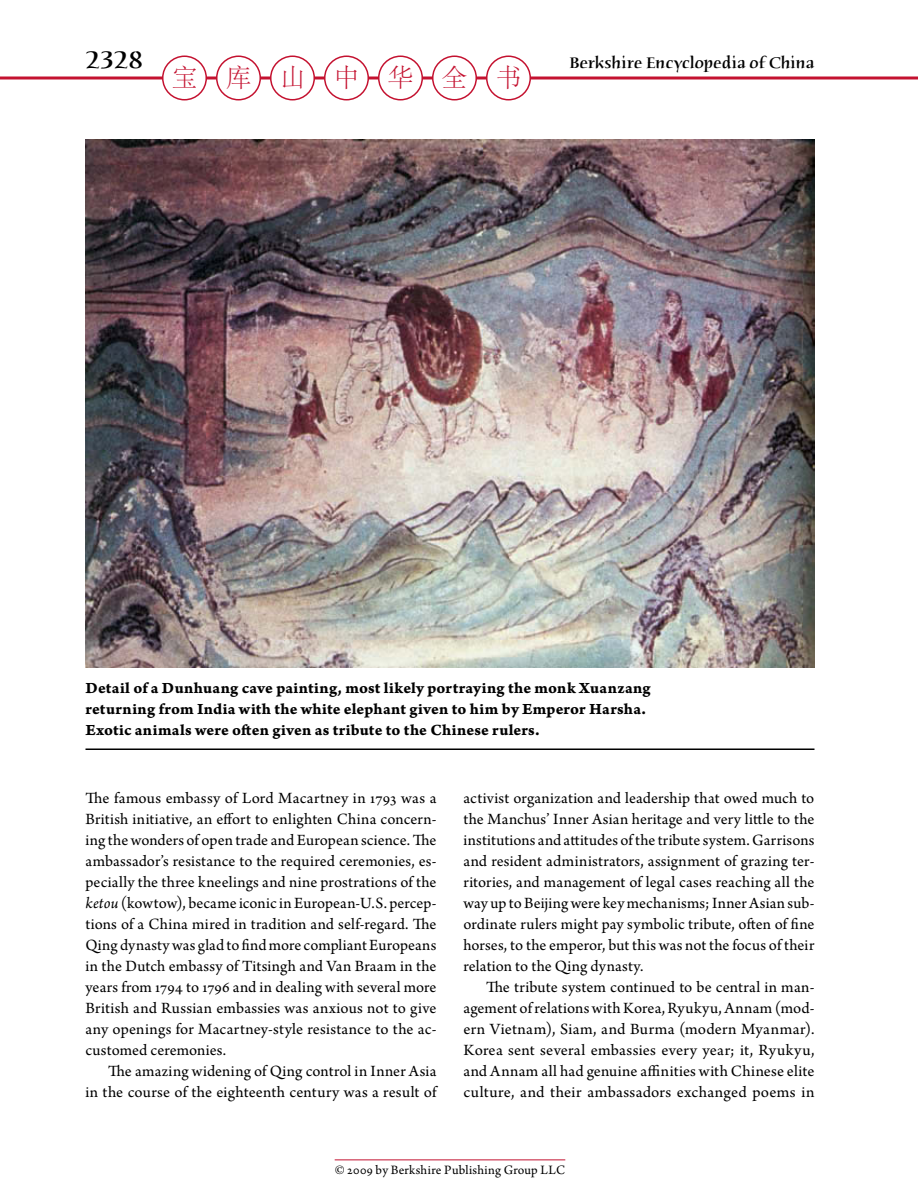
<style>
.page{position:relative;width:918px;height:1188px;background:#fff}
.page>*{position:absolute;margin:0;border:0;box-sizing:border-box;transform-origin:0 0}
.t1{font:300 25.5px "Adobe Song Std";letter-spacing:1.12em;color:#c41230}
.t2{font:500 25.5px "Humana Serif ITC Std";color:#000}
.Text{font:16.5px/21px "Arno Pro";letter-spacing:.015em;color:#000;text-align:justify}
.TextFirst{font:16.5px/21px "Arno Pro";letter-spacing:.01em;color:#000}
.t3{font:16.5px/21px "Arno Pro Bold Caption";letter-spacing:.015em;color:#000}
.t4{font:500 16.5px "Humana Serif ITC Std";letter-spacing:.005em;color:#000}
.t5{font:13.5px "Arno Pro";letter-spacing:.02em;color:#000}
.s1{font-style:italic}
</style>
<div class="page">
<svg style="left:0;top:76px;width:918px;height:4px;background:#d24d63"></svg>
<hr style="left:335px;top:1160px;width:230px;height:1px;background:#c41230">
<div style="left:163px;top:56px;width:43px;height:44px;background:#fff;border-radius:50%"></div>
<div style="left:162px;top:56px;width:45px;height:44px;border:2px solid #c41230;border-radius:50%"></div>
<div style="left:217px;top:56px;width:43px;height:44px;background:#fff;border-radius:50%"></div>
<div style="left:216px;top:56px;width:45px;height:44px;border:2px solid #c41230;border-radius:50%"></div>
<div style="left:271px;top:56px;width:43px;height:44px;background:#fff;border-radius:50%"></div>
<div style="left:270px;top:56px;width:45px;height:44px;border:2px solid #c41230;border-radius:50%"></div>
<div style="left:325px;top:56px;width:43px;height:44px;background:#fff;border-radius:50%"></div>
<div style="left:324px;top:56px;width:45px;height:44px;border:2px solid #c41230;border-radius:50%"></div>
<div style="left:379px;top:56px;width:43px;height:44px;background:#fff;border-radius:50%"></div>
<div style="left:378px;top:56px;width:45px;height:44px;border:2px solid #c41230;border-radius:50%"></div>
<div style="left:433px;top:56px;width:43px;height:44px;background:#fff;border-radius:50%"></div>
<div style="left:432px;top:56px;width:45px;height:44px;border:2px solid #c41230;border-radius:50%"></div>
<div style="left:487px;top:56px;width:43px;height:44px;background:#fff;border-radius:50%"></div>
<div style="left:486px;top:56px;width:45px;height:44px;border:2px solid #c41230;border-radius:50%"></div>
<hr style="left:86px;top:748px;width:728px;height:2px;background:#000">
<img style="left:86px;top:140px;width:728px;height:528px">
<h1 class="t2" style="left:86px;top:45px;width:60px">2328</h1>
<p class="t4" style="left:570px;top:53px;width:246px">Berkshire Encyclopedia of China</p>
<h1 class="t1" style="left:172px;top:64px;width:351px">宝库山中华全书</h1>
<p class="t3" style="left:86px;top:678px;width:567px">Detail of a Dunhuang cave painting, most likely portraying the monk Xuanzang returning from India with the white elephant given to him by Emperor Harsha.<br>Exotic animals were often given as tribute to the Chinese rulers.</p>
<p class="TextFirst" style="left:86px;top:788px;width:353px">The famous embassy of Lord Macartney in 1793 was a British initiative, an effort to enlighten China concern&shy;ing the wonders of open trade and European science. The ambassador’s resistance to the required ceremonies, es&shy;pecially the three kneelings and nine prostrations of the <span class="s1">ketou</span> (kowtow), became iconic in European-U.S. percep tions of a China mired in tradition and self-regard. The Qing dynasty was glad to find more compliant Europeans in the Dutch embassy of Titsingh and Van Braam in the years from 1794 to 1796 and in dealing with several more British and Russian embassies was anxious not to give any openings for Macartney--style resistance to the ac&shy;customed ceremonies.</p>
<p class="Text" style="left:86px;top:1061px;width:352px;text-align:right">The amazing widening of Qing control in Inner Asia<br>in the course of the eighteenth century was a result of</p>
<p class="Text" style="left:464px;top:788px;width:352px">activist organization and leadership that owed much to the Manchus’ Inner Asian heritage and very little to the institutions and attitudes of the tribute system. Garrisons and resident administrators, assignment of grazing ter&shy;ritories, and management of legal cases reaching all the way up to Beijing were key mechanisms; Inner Asian sub&shy;ordinate rulers might pay symbolic tribute, often of fine horses, to the emperor, but this was not the focus of their relation to the Qing dynasty.</p>
<p class="Text" style="left:464px;top:977px;width:353px;text-indent:22px">The tribute system continued to be central in man&shy;agement of relations with Korea, Ryukyu, Annam (mod&shy;ern Vietnam), Siam, and Burma (modern Myanmar).<br>Korea sent several embassies every year; it, Ryukyu, and Annam all had genuine affinities with Chinese elite culture, and their ambassadors exchanged poems in</p>
<p class="t5" style="left:335px;top:1162px;width:232px">© 2009 by Berkshire Publishing Group LLC</p>
</div>
